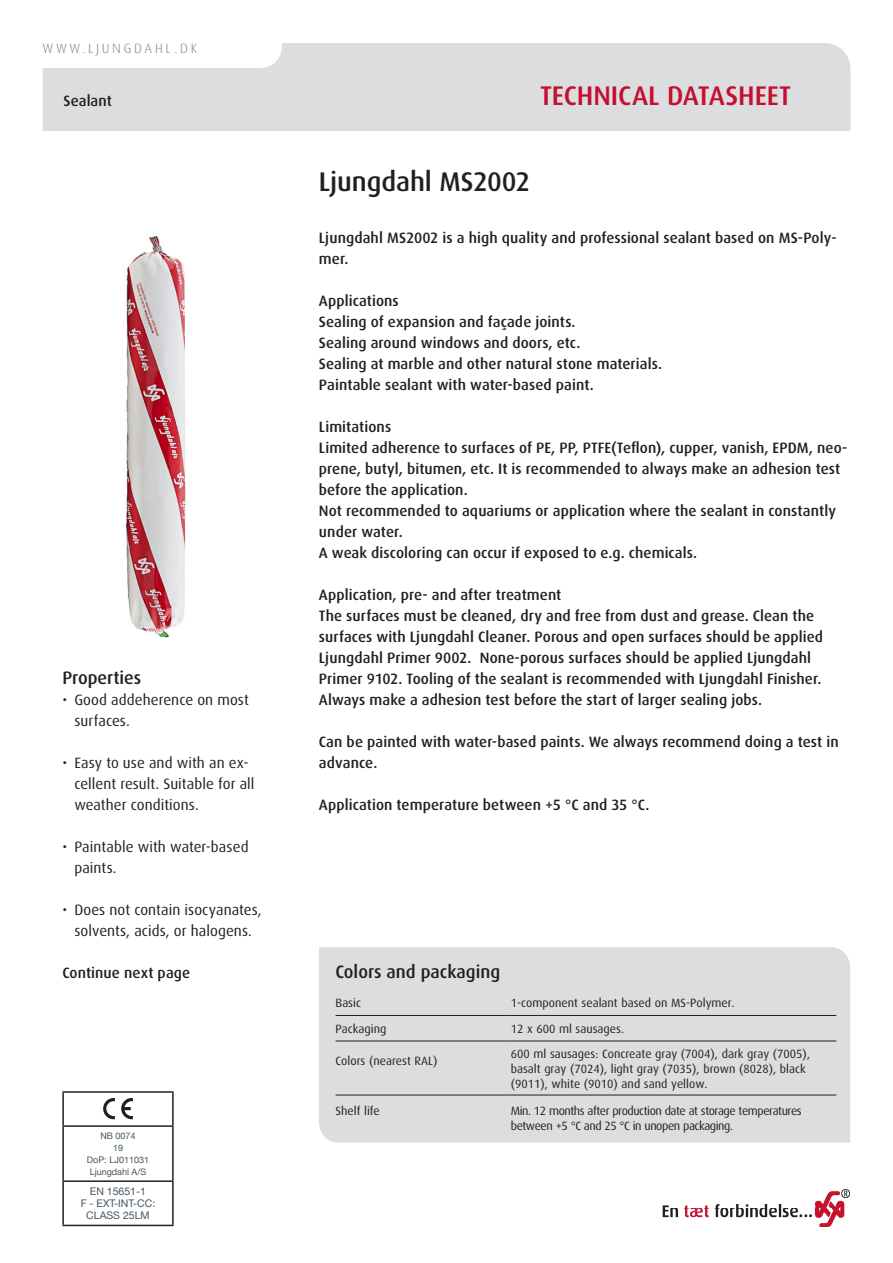
<style>
.page{position:relative;width:893px;height:1263px;background:#fff}
.page>*{position:absolute;margin:0;border:0;box-sizing:border-box;transform-origin:0 0}
.t1{font:500 27px "Dax Pro";letter-spacing:-.005em;color:#c3102e}
.t2{font:500 27px "Dax Pro";letter-spacing:-.005em;color:#231f20}
.t3{font:500 18px "Dax Pro";color:#231f20}
.t4{font:500 15px/21px "Dax Pro";letter-spacing:.005em;color:#231f20}
.t5{font:15px/21px "Dax Pro";letter-spacing:.005em;color:#231f20}
.t6{font:300 13.5px "Dax Pro";letter-spacing:.2em;color:#808285}
.Tabel_tekst_1{font:12px/15px "Dax Pro";color:#231f20}
.Tabel_tekst_1-2{font:12px/15px "Dax Pro";letter-spacing:-.035em;color:#231f20}
.B_brød{font:10.5px/12px "Helvetica Neue";color:#45555f;text-align:center}
.B_brød-2{font:9px "Helvetica Neue";color:#45555f}
</style>
<div class="page">
<div style="left:43px;top:43px;width:807px;height:158px;background:#dcdddf;border-radius:26px"></div>
<div style="left:35px;top:132px;width:827px;height:381px;background:#fff"></div>
<div style="left:43px;top:43px;width:239px;height:25px;background:#fff"></div>
<div style="left:319px;top:947px;width:531px;height:196px;background:#dcdddf"></div>
<hr style="left:336px;top:1015px;width:175px;height:1px;background:#231f20">
<hr style="left:511px;top:1015px;width:325px;height:1px;background:#231f20">
<hr style="left:336px;top:1041px;width:175px;height:1px;background:#231f20">
<hr style="left:511px;top:1041px;width:325px;height:1px;background:#231f20">
<hr style="left:336px;top:1095px;width:175px;height:1px;background:#231f20">
<hr style="left:511px;top:1095px;width:325px;height:1px;background:#231f20">
<img style="left:662px;top:1189px;width:188px;height:37px">
<img style="left:125px;top:235px;width:61px;height:403px">
<hr style="left:62px;top:1091px;width:112px;height:2px;background:#231f20">
<hr style="left:62px;top:1093px;width:2px;height:32px;background:#231f20">
<hr style="left:172px;top:1093px;width:2px;height:32px;background:#231f20">
<hr style="left:62px;top:1125px;width:112px;height:2px;background:#231f20">
<hr style="left:62px;top:1127px;width:2px;height:53px;background:#231f20">
<hr style="left:172px;top:1127px;width:2px;height:53px;background:#231f20">
<hr style="left:62px;top:1180px;width:112px;height:2px;background:#231f20">
<hr style="left:62px;top:1182px;width:2px;height:43px;background:#231f20">
<hr style="left:172px;top:1182px;width:2px;height:43px;background:#231f20">
<hr style="left:62px;top:1225px;width:112px;height:1px;background:#231f20">
<svg style="left:121px;top:1098px;width:12px;height:21px"></svg>
<svg style="left:103px;top:1098px;width:12px;height:21px"></svg>
<p class="t6" style="left:43px;top:40px;width:156px">WWW.LJUNGDAHL.DK</p>
<p class="t4" style="left:64px;top:90px;width:50px">Sealant</p>
<p class="t1" style="left:540px;top:79px;width:253px">TECHNICAL DATASHEET</p>
<p class="t2" style="left:319px;top:164px;width:213px">Ljungdahl MS2002</p>
<p class="t4" style="left:319px;top:227px;width:519px">Ljungdahl MS2002 is a high quality and professional sealant based on MS-Poly&shy;mer.</p>
<p class="t4" style="left:319px;top:290px;width:81px">Applications</p>
<p class="t4" style="left:319px;top:311px;width:258px">Sealing of expansion and façade joints.</p>
<p class="t4" style="left:319px;top:332px;width:263px">Sealing around windows and doors, etc.</p>
<p class="t4" style="left:319px;top:353px;width:345px">Sealing at marble and other natural stone materials.</p>
<p class="t4" style="left:319px;top:374px;width:276px">Paintable sealant with water-based paint.</p>
<p class="t4" style="left:319px;top:416px;width:74px">Limitations</p>
<p class="t4" style="left:319px;top:437px;width:530px">Limited adherence to surfaces of PE, PP, PTFE(Teflon), cupper, vanish, EPDM, neo&shy;prene, butyl, bitumen, etc. It is recommended to always make an adhesion test before the application.</p>
<p class="t4" style="left:319px;top:500px;width:518px">Not recommended to aquariums or application where the sealant in constantly under water.</p>
<p class="t4" style="left:319px;top:542px;width:380px">A weak discoloring can occur if exposed to e.g. chemicals.</p>
<p class="t4" style="left:319px;top:584px;width:244px">Application, pre- and after treatment</p>
<p class="t4" style="left:319px;top:605px;width:506px">The surfaces must be cleaned, dry and free from dust and grease. Clean the surfaces with Ljungdahl Cleaner. Porous and open surfaces should be applied Ljungdahl Primer 9002. None-porous surfaces should be applied Ljungdahl Primer 9102. Tooling of the sealant is recommended with Ljungdahl Finisher.<br>Always make a adhesion test before the start of larger sealing jobs.</p>
<p class="t4" style="left:319px;top:731px;width:521px">Can be painted with water-based paints. We always recommend doing a test in advance.</p>
<p class="t4" style="left:319px;top:794px;width:332px">Application temperature between +5 °C and 35 °C.</p>
<p class="t3" style="left:62px;top:666px;width:80px">Properties</p>
<p class="t5" style="left:74px;top:689px;width:176px;text-indent:-12px">• Good addeherence on most surfaces.</p>
<p class="t5" style="left:74px;top:752px;width:182px;text-indent:-12px">• Easy to use and with an ex&shy;cellent result. Suitable for all weather conditions.</p>
<p class="t5" style="left:74px;top:836px;width:176px;text-indent:-12px">• Paintable with water-based paints.</p>
<p class="t5" style="left:62px;top:899px;width:201px;text-align:center">• Does not contain isocyanates, solvents, acids, or halogens.</p>
<p class="t4" style="left:62px;top:962px;width:129px">Continue next page</p>
<p class="t3" style="left:336px;top:960px;width:166px">Colors and packaging</p>
<p class="Tabel_tekst_1" style="left:336px;top:995px;width:27px">Basic</p>
<p class="Tabel_tekst_1" style="left:511px;top:995px;width:225px">1-component sealant based on MS-Polymer.</p>
<p class="Tabel_tekst_1" style="left:336px;top:1021px;width:52px">Packaging</p>
<p class="Tabel_tekst_1" style="left:511px;top:1021px;width:115px">12 x 600 ml sausages.</p>
<p class="Tabel_tekst_1" style="left:336px;top:1053px;width:103px">Colors (nearest RAL)</p>
<p class="Tabel_tekst_1" style="left:511px;top:1045px;width:301px">600 ml sausages: Concreate gray (7004), dark gray (7005), basalt gray (7024), light gray (7035), brown (8028), black (9011), white (9010) and sand yellow.</p>
<p class="Tabel_tekst_1" style="left:336px;top:1103px;width:46px">Shelf life</p>
<p class="Tabel_tekst_1-2" style="left:511px;top:1103px;width:292px">Min. 12 months after production date at storage temperatures between +5 °C and 25 °C in unopen packaging.</p>
<p class="B_brød-2" style="left:100px;top:1130px;width:37px">NB 0074</p>
<p class="B_brød-2" style="left:113px;top:1142px;width:12px">19</p>
<p class="B_brød-2" style="left:87px;top:1154px;width:64px">DoP: LJ011031</p>
<p class="B_brød-2" style="left:90px;top:1166px;width:58px">Ljungdahl A/S</p>
<p class="B_brød" style="left:90px;top:1185px;width:58px">EN 15651-1</p>
<p class="B_brød" style="left:81px;top:1197px;width:76px">F - EXT-INT-CC:<br>CLASS 25LM</p>
</div>
